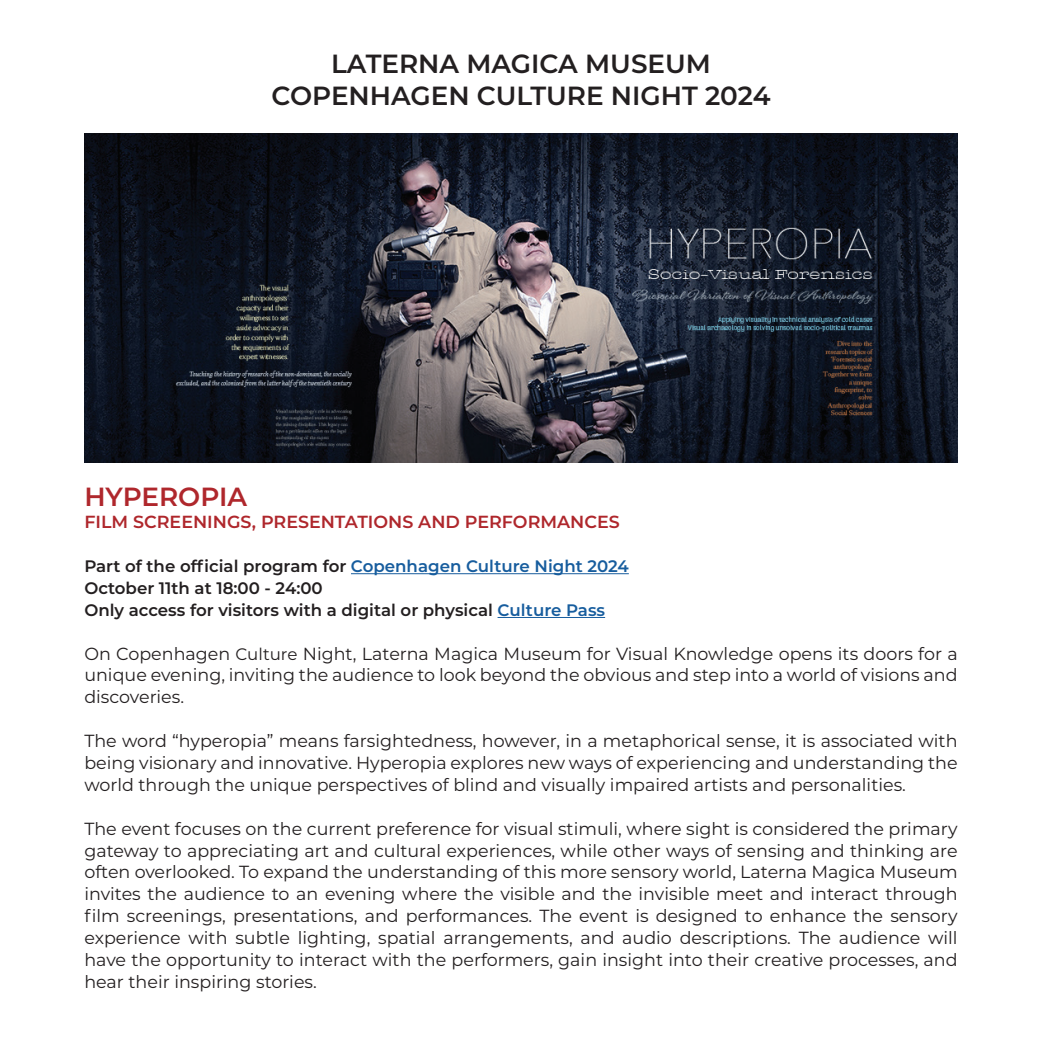
<style>
.page{position:relative;width:1042px;height:1042px;background:#fff}
.page>*{position:absolute;margin:0;border:0;box-sizing:border-box;transform-origin:0 0}
.t1{font:600 26.25px/31.5px "Montserrat";color:#231f20;text-align:center}
.t2{font:600 26.25px "Montserrat";color:#af272c}
.t3{font:17.5px/21.9px "Montserrat";color:#231f20;text-align:justify}
.t4{font:600 17.5px "Montserrat";color:#af272c}
.t5{font:600 16.62px/21.9px "Montserrat";color:#231f20}
.s1{color:#175d9e}
.s2{font-size:16.62px}
</style>
<div class="page">
<hr style="left:351px;top:573px;width:278px;height:1px;background:#175d9e">
<hr style="left:497px;top:617px;width:108px;height:1px;background:#175d9e">
<img style="left:84px;top:133px;width:873px;height:330px">
<h1 class="t1" style="left:271px;top:47px;width:500px">LATERNA MAGICA MUSEUM<br>COPENHAGEN CULTURE NIGHT 2024</h1>
<h1 class="t2" style="left:84px;top:478px;width:164px">HYPEROPIA</h1>
<p class="t4" style="left:84px;top:510px;width:537px">FILM SCREENINGS, PRESENTATIONS AND PERFORMANCES</p>
<p class="t5" style="left:84px;top:554px;width:546px">Part of the official program for <span class="s1">Copenhagen Culture Night 2024<br></span>October 11th at 18:00 - 24:00<br>Only access for visitors with a digital or physical <span class="s1">Culture Pass</span></p>
<p class="t3" style="left:84px;top:642px;width:875px">On Copenhagen <span class="s2">Culture</span> Night, Laterna Magica Museum for Visual Knowledge opens its doors for a unique evening, inviting the audience to look beyond the obvious and step into a world of visions and discoveries.</p>
<p class="t3" style="left:84px;top:729px;width:875px">The word “hyperopia” means farsightedness, however, in a metaphorical sense, it is associated with being visionary and innovative. Hyperopia explores new ways of experiencing and understanding the world through the unique perspectives of blind and visually impaired artists and personalities.</p>
<p class="t3" style="left:84px;top:817px;width:875px">The event focuses on the current preference for visual stimuli, where sight is considered the primary gateway to appreciating art and cultural experiences, while other ways of sensing and thinking are often overlooked. To expand the understanding of this more sensory world, Laterna Magica Museum invites the audience to an evening where the visible and the invisible meet and interact through film screenings, presentations, and performances. The event is designed to enhance the sensory experience with subtle lighting, spatial arrangements, and audio descriptions. The audience will have the opportunity to interact with the performers, gain insight into their creative processes, and hear their inspiring stories.</p>
</div>
